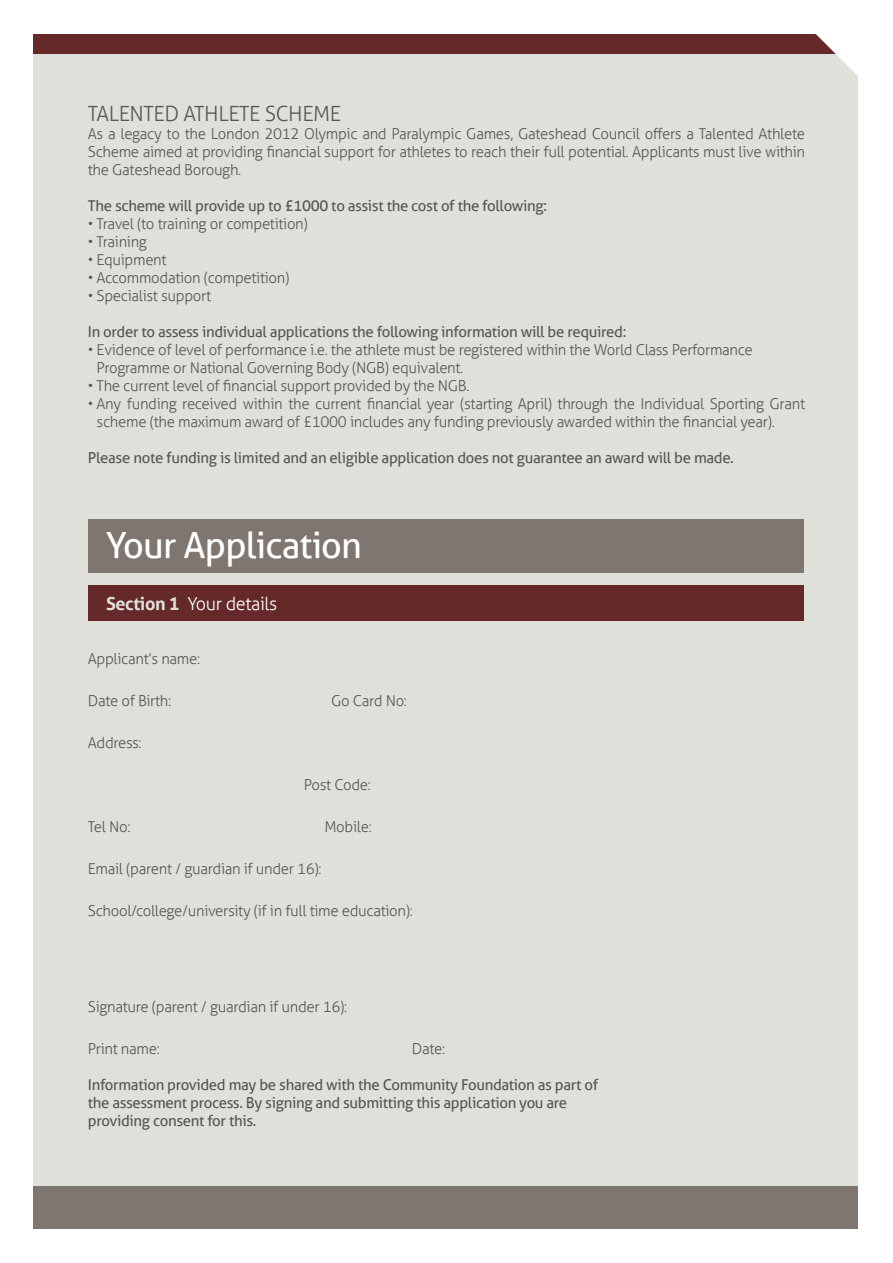
<style>
.page{position:relative;width:893px;height:1263px;background:#fff}
.page>*{position:absolute;margin:0;border:0;box-sizing:border-box;transform-origin:0 0}
.t1{font:36px "Aller";letter-spacing:-.02em;color:#fff}
.t2{font:300 21px "Aller";letter-spacing:-.02em;color:#575756}
.t3{font:300 18px "Aller";letter-spacing:-.02em;color:#fff}
.t4{font:300 15px/18px "Aller";letter-spacing:-.02em;color:#575756}
.t5{font:15px/18px "Aller";letter-spacing:-.02em;color:#575756}
.s1{font-weight:700;color:#e0e0db}
</style>
<div class="page">
<div style="left:33px;top:34px;width:825px;height:1195px;background:#e0e0db"></div>
<div style="left:33px;top:1186px;width:825px;height:43px;background:#7f776f"></div>
<div style="left:33px;top:34px;width:825px;height:19px;background:#652929"></div>
<div style="left:89px;top:519px;width:715px;height:54px;background:#7f776f"></div>
<div style="left:89px;top:586px;width:715px;height:35px;background:#652929"></div>
<svg style="left:805px;top:34px;width:53px;height:42px"></svg>
<h2 class="t2" style="left:88px;top:100px;width:255px">TALENTED ATHLETE SCHEME</h2>
<p class="t4" style="left:88px;top:124px;width:719px;text-align:justify">As a legacy to the London 2012 Olympic and Paralympic Games, Gateshead Council offers a Talented Athlete Scheme aimed at providing financial support for athletes to reach their full potential. Applicants must live within the Gateshead Borough.</p>
<p class="t5" style="left:88px;top:196px;width:461px">The scheme will provide up to £1000 to assist the cost of the following:</p>
<p class="t4" style="left:88px;top:214px;width:221px">• Travel (to training or competition)</p>
<p class="t4" style="left:88px;top:232px;width:61px">• Training</p>
<p class="t4" style="left:88px;top:250px;width:80px">• Equipment</p>
<p class="t4" style="left:88px;top:268px;width:203px">• Accommodation (competition)</p>
<p class="t4" style="left:88px;top:286px;width:125px">• Specialist support</p>
<p class="t5" style="left:88px;top:322px;width:540px">In order to assess individual applications the following information will be required:</p>
<p class="t4" style="left:97px;top:340px;width:658px;text-indent:-9px">• Evidence of level of performance i.e. the athlete must be registered within the World Class Performance<br>Programme or National Governing Body (NGB) equivalent.</p>
<p class="t4" style="left:88px;top:376px;width:383px">• The current level of financial support provided by the NGB.</p>
<p class="t4" style="left:97px;top:394px;width:710px;text-indent:-9px">• Any funding received within the current financial year (starting April) through the Individual Sporting Grant scheme (the maximum award of £1000 includes any funding previously awarded within the financial year).</p>
<p class="t5" style="left:88px;top:448px;width:647px">Please note funding is limited and an eligible application does not guarantee an award will be made.</p>
<h1 class="t1" style="left:106px;top:524px;width:258px">Your Application</h1>
<p class="t3" style="left:106px;top:593px;width:173px"><span class="s1">Section 1</span> Your details</p>
<p class="t4" style="left:88px;top:650px;width:114px">Applicant’s name:</p>
<p class="t4" style="left:88px;top:692px;width:85px">Date of Birth:</p>
<p class="t4" style="left:331px;top:692px;width:77px">Go Card No:</p>
<p class="t4" style="left:88px;top:734px;width:55px">Address:</p>
<p class="t4" style="left:304px;top:776px;width:68px">Post Code:</p>
<p class="t4" style="left:88px;top:818px;width:44px">Tel No:</p>
<p class="t4" style="left:324px;top:818px;width:49px">Mobile:</p>
<p class="t4" style="left:88px;top:860px;width:235px">Email (parent / guardian if under 16):</p>
<p class="t4" style="left:88px;top:902px;width:327px">School/college/university (if in full time education):</p>
<p class="t4" style="left:88px;top:998px;width:261px">Signature (parent / guardian if under 16):</p>
<p class="t4" style="left:88px;top:1040px;width:73px">Print name:</p>
<p class="t4" style="left:412px;top:1040px;width:35px">Date:</p>
<p class="t5" style="left:88px;top:1076px;width:512px">Information provided may be shared with the Community Foundation as part of the assessment process. By signing and submitting this application you are providing consent for this.</p>
</div>
